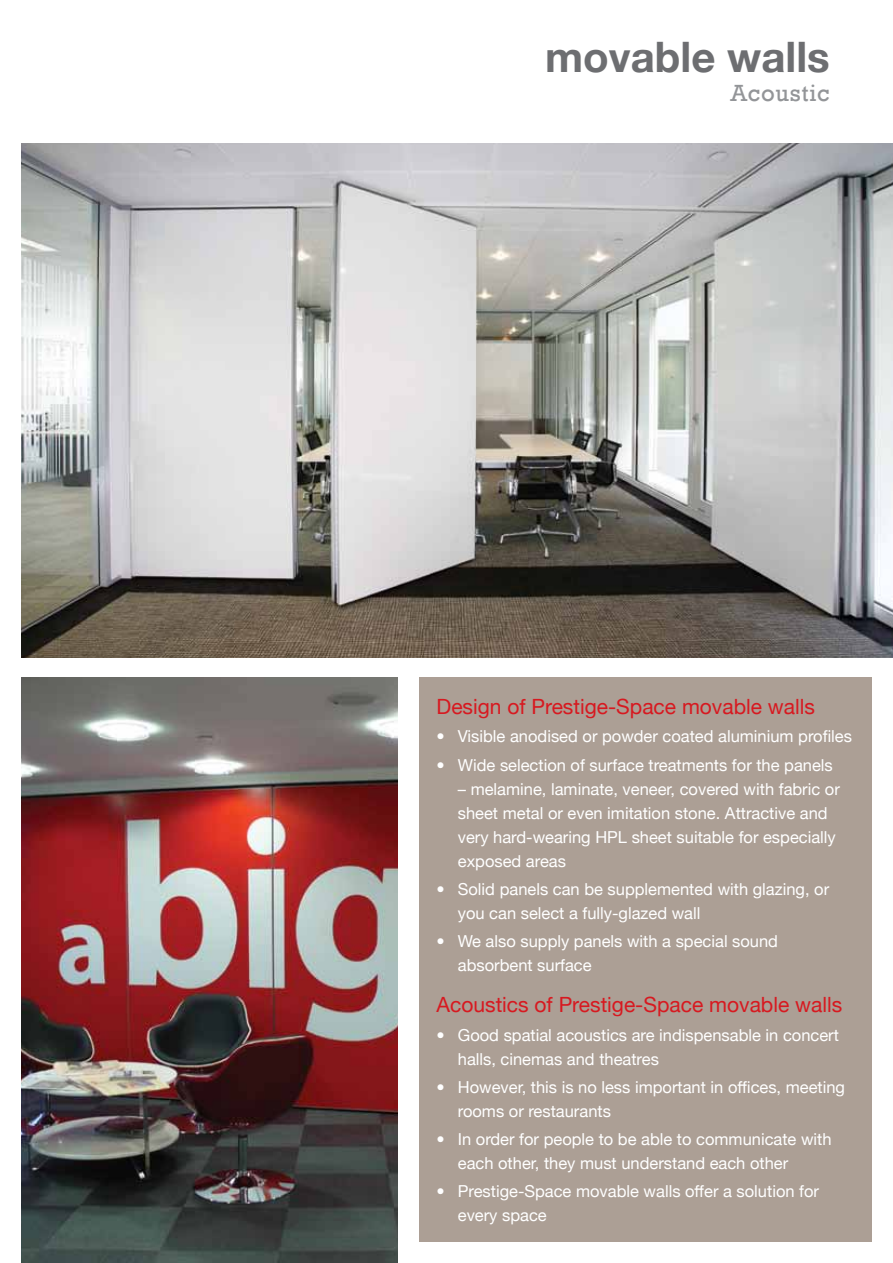
<style>
.page{position:relative;width:893px;height:1263px;background:#fff}
.page>*{position:absolute;margin:0;border:0;box-sizing:border-box;transform-origin:0 0}
.t1{font:700 42px "Helvetica Neue";color:#6d6e71}
.t2{font:24px "Rockwell";letter-spacing:.03em;color:#939598}
.t3{font:21px "Helvetica Neue";color:#d71920}
.t4{font:16.5px/24px "Helvetica Neue";color:#fff}
</style>
<div class="page">
<div style="left:420px;top:677px;width:452px;height:565px;background:#ac9f95"></div>
<img style="left:21px;top:143px;width:872px;height:515px">
<img style="left:21px;top:677px;width:376px;height:586px">
<h1 class="t1" style="left:545px;top:19px;width:286px">movable walls</h1>
<h2 class="t2" style="left:730px;top:79px;width:101px">Acoustic</h2>
<p class="t3" style="left:437px;top:689px;width:380px">Design of Prestige-Space movable walls</p>
<p class="t4" style="left:437px;top:723px;width:417px">• Visible anodised or powder coated aluminium profiles</p>
<p class="t4" style="left:437px;top:752px;width:398px">• Wide selection of surface treatments for the panels</p>
<p class="t4" style="left:458px;top:776px;width:384px">– melamine, laminate, veneer, covered with fabric or sheet metal or even imitation stone. Attractive and very hard-wearing HPL sheet suitable for especially exposed areas</p>
<p class="t4" style="left:458px;top:876px;width:373px;text-indent:-21px">• Solid panels can be supplemented with glazing, or you can select a fully-glazed wall</p>
<p class="t4" style="left:458px;top:928px;width:322px;text-indent:-21px">• We also supply panels with a special sound absorbent surface</p>
<p class="t3" style="left:437px;top:987px;width:407px">Acoustics of Prestige-Space movable walls</p>
<p class="t4" style="left:458px;top:1021px;width:383px;text-indent:-21px">• Good spatial acoustics are indispensable in concert halls, cinemas and theatres</p>
<p class="t4" style="left:458px;top:1074px;width:389px;text-indent:-21px">• However, this is no less important in offices, meeting rooms or restaurants</p>
<p class="t4" style="left:458px;top:1126px;width:375px;text-indent:-21px">• In order for people to be able to communicate with each other, they must understand each other</p>
<p class="t4" style="left:458px;top:1178px;width:363px;text-indent:-21px">• Prestige-Space movable walls offer a solution for every space</p>
</div>
